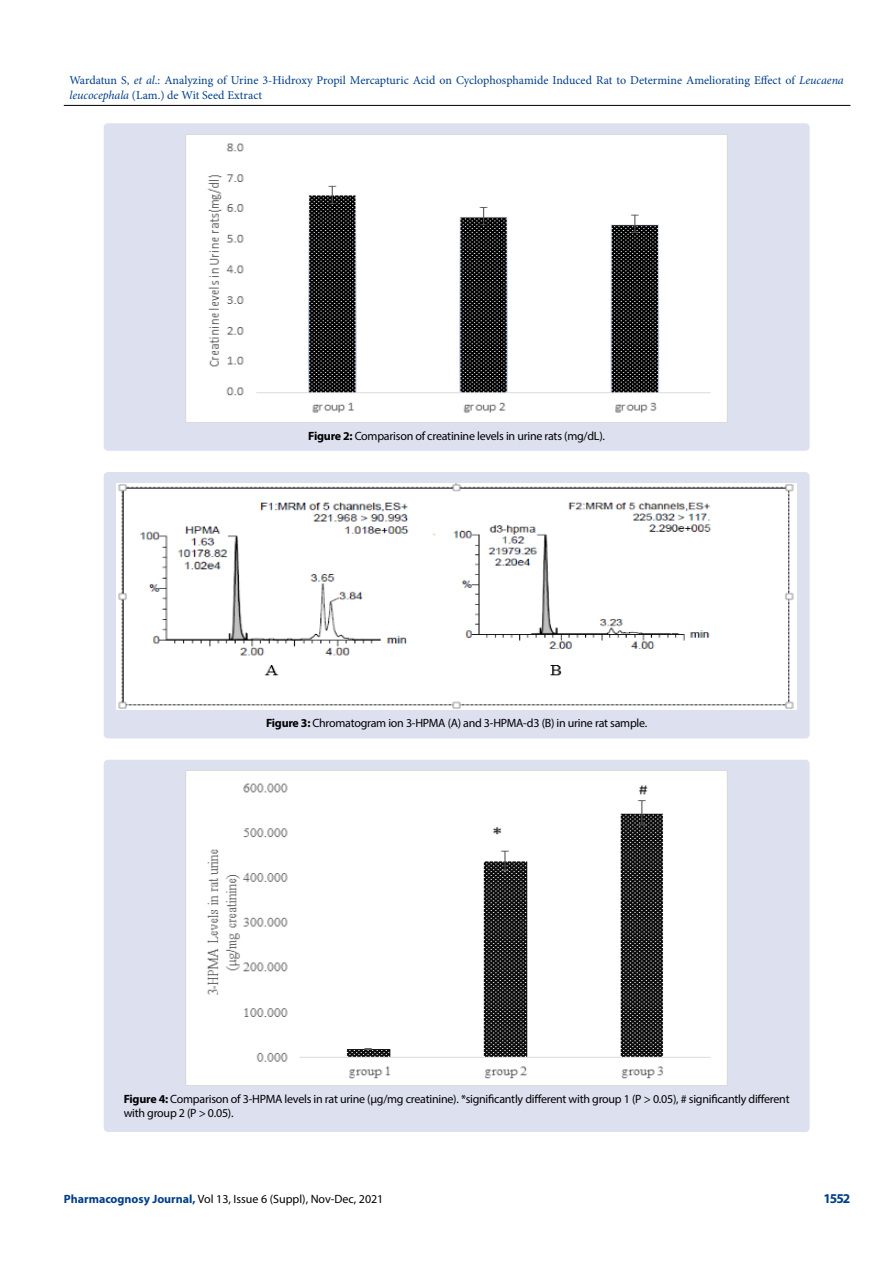
<style>
.page{position:relative;width:893px;height:1263px;background:#fff}
.page>*{position:absolute;margin:0;border:0;box-sizing:border-box;transform-origin:0 0}
.t1{font:700 13.5px "Myriad Pro";color:#003e88}
.t2{font:12px/14.4px "Myriad Pro";letter-spacing:-.02em;color:#000}
.t3{font:12px/14.4px "Minion Pro";color:#003e88}
.t4{font:12px "Myriad Pro";color:#000}
.s1{font-style:italic}
.s2{font-weight:700}
.s3{font-weight:700;color:#003e88}
</style>
<div class="page">
<hr style="left:64px;top:105px;width:786px;height:1px;background:#000">
<div style="left:104px;top:123px;width:706px;height:328px;background:#dde0ef;border-radius:4px"></div>
<img style="left:186px;top:134px;width:542px;height:288px">
<div style="left:104px;top:760px;width:706px;height:372px;background:#dde0ef;border-radius:4px"></div>
<img style="left:186px;top:770px;width:542px;height:315px">
<div style="left:104px;top:472px;width:706px;height:266px;background:#dde0ef;border-radius:4px"></div>
<img style="left:117px;top:483px;width:680px;height:226px">
<p class="t3" style="left:69px;top:73px;width:776px">Wardatun S, <span class="s1">et al</span>.: Analyzing of Urine 3-Hidroxy Propil Mercapturic Acid on Cyclophosphamide Induced Rat to Determine Ameliorating Effect of <span class="s1">Leucaena leucocephala</span> (Lam.) de Wit Seed Extract</p>
<p class="t2" style="left:308px;top:428px;width:298px"><span class="s2">Figure 2:</span> Comparison of creatinine levels in urine rats (mg/dL).</p>
<p class="t2" style="left:266px;top:716px;width:383px"><span class="s2">Figure 3:</span> Chromatogram ion 3-HPMA (A) and 3-HPMA-d3 (B) in urine rat sample.</p>
<p class="t2" style="left:124px;top:1091px;width:667px"><span class="s2">Figure 4:</span> Comparison of 3-HPMA levels in rat urine (µg/mg creatinine). *significantly different with group 1 (P &gt; 0.05), # significantly different with group 2 (P &gt; 0.05).</p>
<p class="t4" style="left:64px;top:1191px;width:321px"><span class="s3">Pharmacognosy Journal,</span> Vol 13, Issue 6 (Suppl), Nov-Dec, 2021</p>
<p class="t1" style="left:823px;top:1189px;width:29px">1552</p>
</div>
